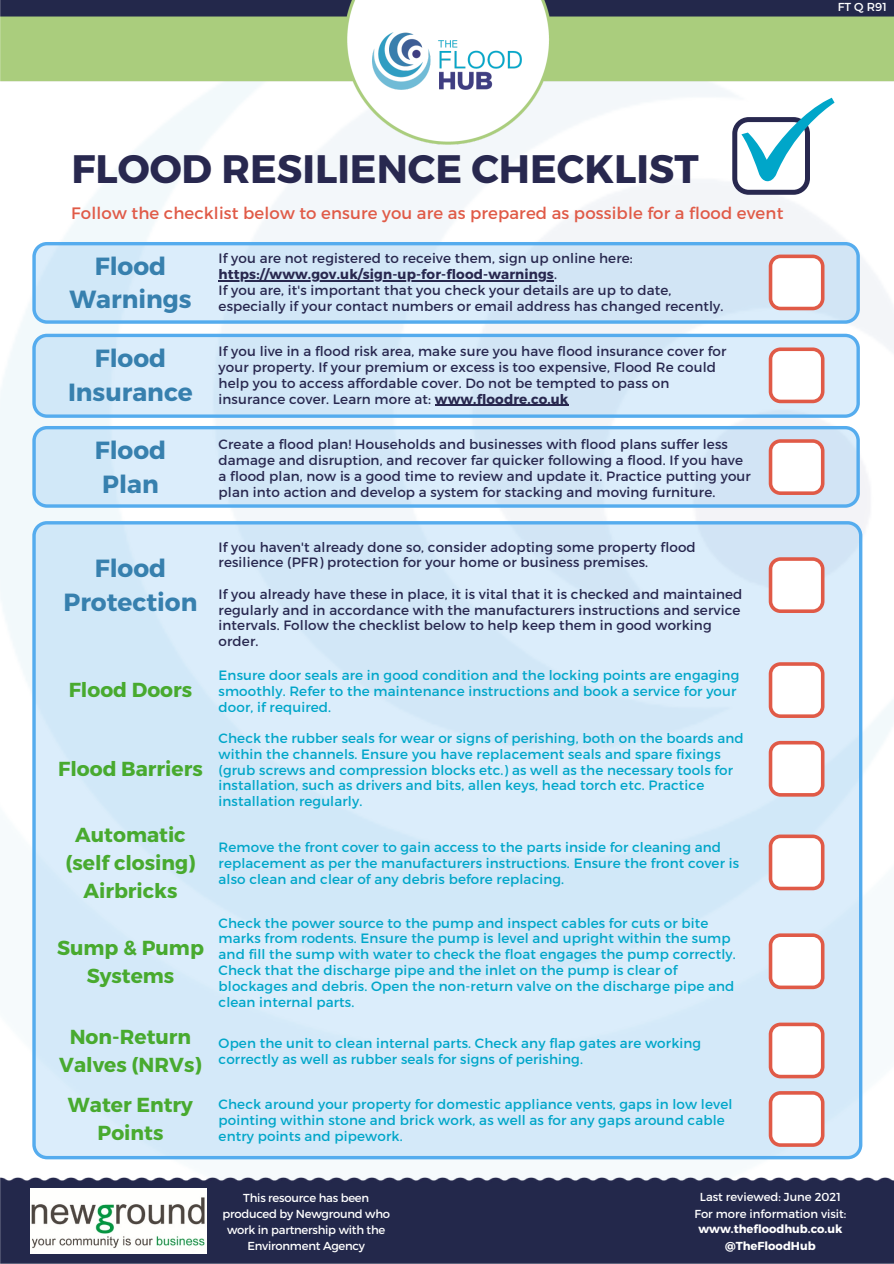
<style>
.page{position:relative;width:894px;height:1264px;background:#fff}
.page>*{position:absolute;margin:0;border:0;box-sizing:border-box;transform-origin:0 0}
.t1{font:700 39.75px "Montserrat";color:#28284f}
.t2{font:700 24.75px/33.8px "Montserrat";color:#3780ae;text-align:center}
.t3{font:700 20.25px/28.2px "Montserrat";color:#48aa2f;text-align:center}
.t4{font:16.5px "Montserrat";letter-spacing:.01em;color:#e05a47}
.t5{font:13.5px/15.8px "Montserrat";letter-spacing:.01em;color:#00a6c9}
.t6{font:13.5px/15.8px "Montserrat";letter-spacing:.01em;color:#28284f}
.t7{font:11.55px/15.8px "Montserrat";letter-spacing:-.02em;color:#fff;text-align:center}
.t8{font:11.55px/15.8px "Montserrat";color:#fff;text-align:center}
.t9{font:700 11.55px "Montserrat";color:#fff}
.s1{font-weight:700}
</style>
<div class="page">
<img style="left:0;top:144px;width:893px;height:1016px">
<div style="left:32px;top:521px;width:829px;height:638px;background:#d4e9f9"></div>
<img style="left:0;top:0;width:893px;height:144px">
<img style="left:372px;top:32px;width:149px;height:58px">
<div style="left:0;top:1177px;width:893px;height:86px;background:#23284b"></div>
<svg style="left:732px;top:98px;width:102px;height:96px"></svg>
<img style="left:31px;top:1188px;width:175px;height:65px">
<svg style="left:32px;top:242px;width:827px;height:82px;background:#c9e1f4"></svg>
<svg style="left:32px;top:334px;width:827px;height:84px;background:#cce3f5"></svg>
<svg style="left:32px;top:426px;width:827px;height:81px;background:#cce3f5"></svg>
<hr style="left:218px;top:280px;width:336px;height:1px;background:#28284f">
<hr style="left:435px;top:404px;width:133px;height:2px;background:#28284f">
<svg style="left:768px;top:557px;width:56px;height:56px"></svg>
<svg style="left:768px;top:741px;width:56px;height:55px"></svg>
<svg style="left:768px;top:662px;width:56px;height:56px"></svg>
<svg style="left:768px;top:834px;width:56px;height:56px"></svg>
<svg style="left:768px;top:1022px;width:56px;height:56px"></svg>
<svg style="left:768px;top:933px;width:56px;height:56px"></svg>
<svg style="left:768px;top:1091px;width:56px;height:55px"></svg>
<p class="t7" style="left:837px;top:-1px;width:50px">FT Q R91</p>
<p class="t1" style="left:71px;top:143px;width:628px">FLOOD RESILIENCE CHECKLIST</p>
<h5 class="t4" style="left:71px;top:202px;width:713px">Follow the checklist below to ensure you are as prepared as possible for a flood event</h5>
<p class="t2" style="left:69px;top:248px;width:124px">Flood<br>Warnings</p>
<h6 class="t2" style="left:68px;top:340px;width:126px">Flood<br>Insurance</h6>
<p class="t2" style="left:95px;top:432px;width:73px">Flood<br>Plan</p>
<p class="t6" style="left:218px;top:250px;width:415px">If you are not registered to receive them, sign up online here:</p>
<h1 class="t6" style="left:218px;top:266px;width:506px"><span class="s1">https://www.gov.uk/sign-up-for-flood-warnings</span>.<br>If you are, it's important that you check your details are up to date, especially if your contact numbers or email address has changed recently.</h1>
<h4 class="t6" style="left:218px;top:343px;width:509px">If you live in a flood risk area, make sure you have flood insurance cover for your property. If your premium or excess is too expensive, Flood Re could help you to access affordable cover. Do not be tempted to pass on insurance cover. Learn more at: <span class="s1">www.floodre.co.uk</span></h4>
<h2 class="t6" style="left:218px;top:436px;width:533px">Create a flood plan! Households and businesses with flood plans suffer less damage and disruption, and recover far quicker following a flood. If you have a flood plan, now is a good time to review and update it. Practice putting your plan into action and develop a system for stacking and moving furniture.</h2>
<h5 class="t2" style="left:63px;top:550px;width:135px">Flood<br>Protection</h5>
<h2 class="t3" style="left:69px;top:675px;width:125px">Flood Doors</h2>
<h5 class="t3" style="left:58px;top:753px;width:146px">Flood Barriers</h5>
<p class="t3" style="left:65px;top:819px;width:132px">Automatic (self closing)<br>Airbricks</p>
<p class="t3" style="left:57px;top:932px;width:148px">Sump &amp; Pump<br>Systems</p>
<p class="t6" style="left:218px;top:538px;width:478px">If you haven't already done so, consider adopting some property flood resilience (PFR) protection for your home or business premises.</p>
<h2 class="t6" style="left:218px;top:585px;width:525px">If you already have these in place, it is vital that it is checked and maintained regularly and in accordance with the manufacturers instructions and service intervals. Follow the checklist below to help keep them in good working order.</h2>
<h5 class="t5" style="left:218px;top:666px;width:522px">Ensure door seals are in good condition and the locking points are engaging smoothly. Refer to the maintenance instructions and book a service for your door, if required.</h5>
<p class="t5" style="left:218px;top:729px;width:526px">Check the rubber seals for wear or signs of perishing, both on the boards and within the channels. Ensure you have replacement seals and spare fixings (grub screws and compression blocks etc.) as well as the necessary tools for installation, such as drivers and bits, allen keys, head torch etc. Practice installation regularly.</p>
<h2 class="t5" style="left:218px;top:839px;width:522px">Remove the front cover to gain access to the parts inside for cleaning and replacement as per the manufacturers instructions. Ensure the front cover is also clean and clear of any debris before replacing.</h2>
<h3 class="t5" style="left:218px;top:914px;width:518px">Check the power source to the pump and inspect cables for cuts or bite marks from rodents. Ensure the pump is level and upright within the sump and fill the sump with water to check the float engages the pump correctly.<br>Check that the discharge pipe and the inlet on the pump is clear of blockages and debris. Open the non-return valve on the discharge pipe and clean internal parts.</h3>
<h5 class="t3" style="left:59px;top:1021px;width:144px">Non-Return<br>Valves (NRVs)</h5>
<h5 class="t5" style="left:218px;top:1035px;width:484px">Open the unit to clean internal parts. Check any flap gates are working correctly as well as rubber seals for signs of perishing.</h5>
<h5 class="t3" style="left:68px;top:1089px;width:126px">Water Entry<br>Points</h5>
<p class="t5" style="left:218px;top:1095px;width:515px">Check around your property for domestic appliance vents, gaps in low level pointing within stone and brick work, as well as for any gaps around cable entry points and pipework.</p>
<h3 class="t7" style="left:222px;top:1189px;width:169px">This resource has been produced by Newground who work in partnership with the<br>Environment Agency</h3>
<h5 class="t8" style="left:699px;top:1188px;width:142px">Last reviewed: June 2021</h5>
<p class="t8" style="left:694px;top:1204px;width:153px">For more information visit: <span class="s1">www.thefloodhub.co.uk</span></p>
<h3 class="t9" style="left:724px;top:1238px;width:92px">@TheFloodHub</h3>
</div>
